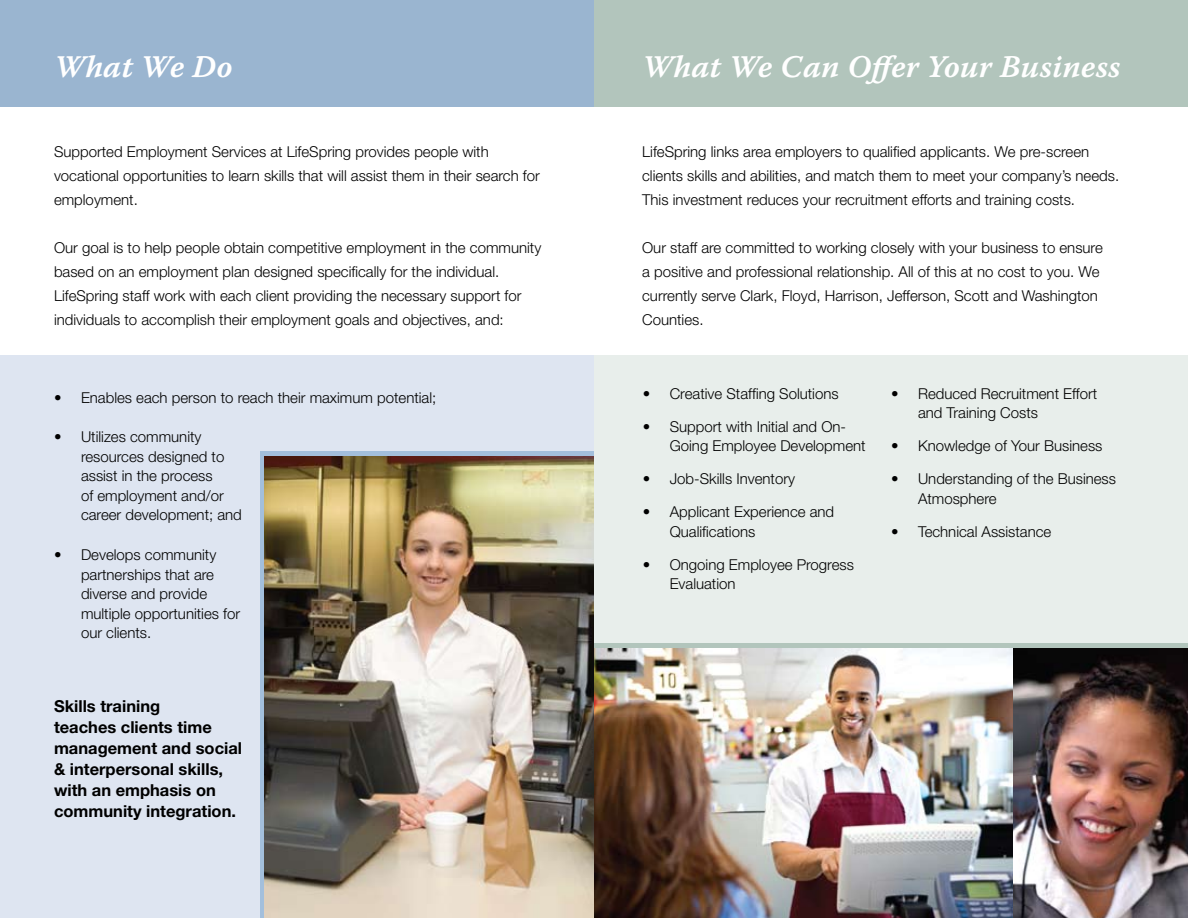
<style>
.page{position:relative;width:1188px;height:918px;background:#fff}
.page>*{position:absolute;margin:0;border:0;box-sizing:border-box;transform-origin:0 0}
.t1{font:31.5px "Warnock Pro Semibold It Capt";color:#fff}
.t2{font:700 16.5px/21px "Helvetica Neue";color:#000}
.t3{font:300 15px/19.5px "Helvetica Neue";color:#000}
</style>
<div class="page">
<svg style="left:0;top:106px;width:594px;height:812px;fill:#dee5f1"></svg>
<div style="left:0;top:0;width:594px;height:106px;background:#9ab5d0"></div>
<div style="left:594px;top:0;width:594px;height:106px;background:#b2c5bc"></div>
<div style="left:594px;top:356px;width:594px;height:562px;background:#e8eeeb"></div>
<img style="left:594px;top:648px;width:594px;height:270px">
<hr style="left:594px;top:644px;width:594px;height:4px;background:#b2c5bc">
<hr style="left:262px;top:452px;width:332px;height:4px;background:#a3bfdc">
<div style="left:260px;top:452px;width:5px;height:466px;background:#a3bfdc"></div>
<img style="left:265px;top:456px;width:329px;height:462px">
<h1 class="t1" style="left:54px;top:48px;width:180px">What We Do</h1>
<p class="t3" style="left:54px;top:139px;width:487px;line-height:24px">Supported Employment Services at LifeSpring provides people with vocational opportunities to learn skills that will assist them in their search for employment.</p>
<p class="t3" style="left:54px;top:235px;width:489px;line-height:24px">Our goal is to help people obtain competitive employment in the community based on an employment plan designed specifically for the individual.<br>LifeSpring staff work with each client providing the necessary support for individuals to accomplish their employment goals and objectives, and:</p>
<p class="t3" style="left:54px;top:387px;width:384px">• Enables each person to reach their maximum potential;</p>
<p class="t3" style="left:81px;top:427px;width:162px;text-indent:-27px">• Utilizes community resources designed to assist in the process<br>of employment and/or career development; and</p>
<p class="t3" style="left:81px;top:545px;width:161px;text-indent:-27px">• Develops community partnerships that are diverse and provide multiple opportunities for our clients.</p>
<p class="t2" style="left:54px;top:696px;width:190px">Skills training<br>teaches clients time management and social &amp; interpersonal skills, with an emphasis on community integration.</p>
<h1 class="t1" style="left:642px;top:48px;width:480px">What We Can Offer Your Business</h1>
<p class="t3" style="left:642px;top:139px;width:479px;line-height:24px">LifeSpring links area employers to qualified applicants. We pre-screen clients skills and abilities, and match them to meet your company’s needs.<br>This investment reduces your recruitment efforts and training costs.</p>
<p class="t3" style="left:642px;top:235px;width:462px;line-height:24px">Our staff are committed to working closely with your business to ensure a positive and professional relationship. All of this at no cost to you. We currently serve Clark, Floyd, Harrison, Jefferson, Scott and Washington Counties.</p>
<p class="t3" style="left:643px;top:383px;width:197px">• Creative Staffing Solutions</p>
<p class="t3" style="left:670px;top:416px;width:197px;text-indent:-27px">• Support with Initial and On-<br>Going Employee Development</p>
<p class="t3" style="left:643px;top:469px;width:154px">• Job-Skills Inventory</p>
<p class="t3" style="left:670px;top:502px;width:166px;text-indent:-27px">• Applicant Experience and<br>Qualifications</p>
<p class="t3" style="left:670px;top:554px;width:186px;text-indent:-27px">• Ongoing Employee Progress<br>Evaluation</p>
<p class="t3" style="left:918px;top:383px;width:181px;text-indent:-27px">• Reduced Recruitment Effort and Training Costs</p>
<p class="t3" style="left:891px;top:436px;width:213px">• Knowledge of Your Business</p>
<p class="t3" style="left:918px;top:469px;width:200px;text-indent:-27px">• Understanding of the Business<br>Atmosphere</p>
<p class="t3" style="left:891px;top:521px;width:162px">• Technical Assistance</p>
</div>
